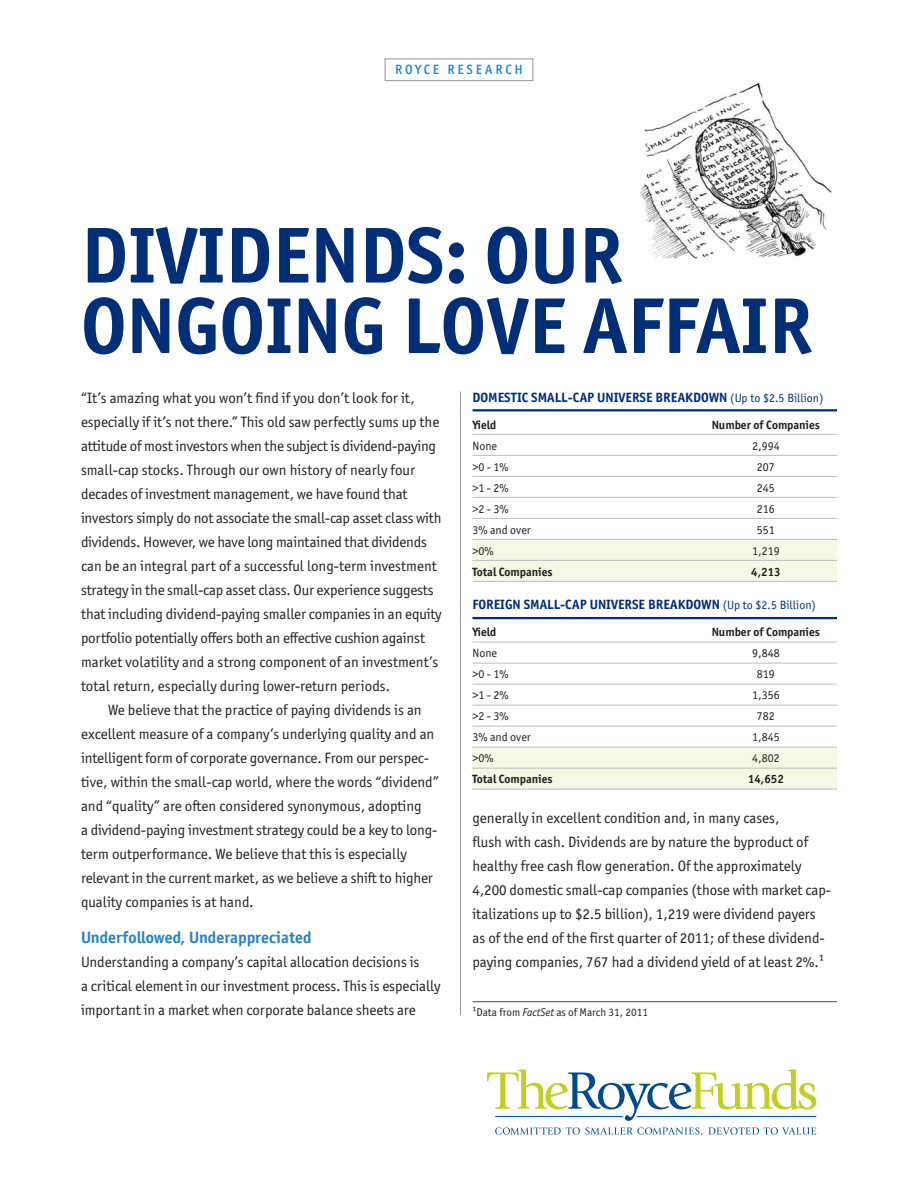
<style>
.page{position:relative;width:918px;height:1188px;background:#fff}
.page>*{position:absolute;margin:0;border:0;box-sizing:border-box;transform-origin:0 0}
.t1{font:700 79.5px/70.5px "Officina Royce ITC Std";color:#002e77}
.t2{font:700 16.5px "Officina Royce ITC Std";color:#2783c5}
.t3{font:15px/24px "Officina Royce ITC Std";letter-spacing:-.005em;color:#231f20}
.t4{font:700 13.5px "Officina Royce ITC Std";color:#002e77}
.t5{font:500 13.5px "Officina Royce ITC Std";letter-spacing:.205em;color:#2783c5}
.t6{font:12px "Officina Royce ITC Std";color:#231f20}
.t7{font:700 12px "Officina Royce ITC Std";color:#231f20}
.t8{font:11.25px "Officina Royce ITC Std";color:#231f20}
.s1{font-weight:400;font-size:12px}
.s2{font-style:italic}
</style>
<div class="page">
<div style="left:472px;top:747px;width:365px;height:41px;background:#f5f8e4"></div>
<div style="left:472px;top:540px;width:365px;height:40px;background:#f5f8e4"></div>
<svg style="left:709px;top:1127px;width:107px;height:8px"></svg>
<svg style="left:495px;top:1127px;width:207px;height:9px"></svg>
<svg style="left:487px;top:1069px;width:329px;height:52px"></svg>
<hr style="left:460px;top:392px;width:1px;height:623px;background:#939598">
<img style="left:640px;top:82px;width:192px;height:177px">
<div style="left:385px;top:58px;width:148px;height:23px;border:1px solid #939598"></div>
<hr style="left:472px;top:409px;width:365px;height:2px;background:#002e77">
<hr style="left:472px;top:434px;width:365px;height:1px;background:#bcbdc0">
<hr style="left:472px;top:455px;width:365px;height:1px;background:#bcbdc0">
<hr style="left:472px;top:476px;width:365px;height:1px;background:#bcbdc0">
<hr style="left:472px;top:497px;width:365px;height:1px;background:#bcbdc0">
<hr style="left:472px;top:518px;width:365px;height:1px;background:#bcbdc0">
<hr style="left:472px;top:539px;width:365px;height:1px;background:#bcbdc0">
<hr style="left:472px;top:560px;width:365px;height:1px;background:#bcbdc0">
<hr style="left:472px;top:581px;width:365px;height:1px;background:#bcbdc0">
<hr style="left:472px;top:617px;width:365px;height:2px;background:#002e77">
<hr style="left:472px;top:642px;width:365px;height:1px;background:#bcbdc0">
<hr style="left:472px;top:663px;width:365px;height:1px;background:#bcbdc0">
<hr style="left:472px;top:684px;width:365px;height:1px;background:#bcbdc0">
<hr style="left:472px;top:705px;width:365px;height:1px;background:#bcbdc0">
<hr style="left:472px;top:726px;width:365px;height:1px;background:#bcbdc0">
<hr style="left:472px;top:747px;width:365px;height:1px;background:#bcbdc0">
<hr style="left:472px;top:768px;width:365px;height:1px;background:#bcbdc0">
<hr style="left:472px;top:789px;width:365px;height:1px;background:#bcbdc0">
<hr style="left:472px;top:1001px;width:365px;height:1px;background:#4b4c4d">
<p class="t5" style="left:395px;top:62px;width:129px">ROYCE RESEARCH</p>
<h1 class="t1" style="left:81px;top:227px;width:733px">DIVIDENDS: OUR<br>ONGOING LOVE AFFAIR</h1>
<p class="t3" style="left:81px;top:387px;width:362px">“It’s amazing what you won’t find if you don’t look for it, especially if it’s not there.” This old saw perfectly sums up the attitude of most investors when the subject is dividend-paying small-cap stocks. Through our own history of nearly four decades of investment management, we have found that investors simply do not associate the small-cap asset class with dividends. However, we have long maintained that dividends can be an integral part of a successful long-term investment strategy in the small-cap asset class. Our experience suggests that including dividend-paying smaller companies in an equity portfolio potentially offers both an effective cushion against market volatility and a strong component of an investment’s total return, especially during lower-return periods.</p>
<p class="t3" style="left:81px;top:699px;width:360px;text-indent:27px">We believe that the practice of paying dividends is an excellent measure of a company’s underlying quality and an intelligent form of corporate governance. From our perspec - tive, within the small-cap world, where the words “dividend” and “quality” are often considered synonymous, adopting<br>a dividend-paying investment strategy could be a key to long&shy;term outperformance. We believe that this is especially relevant in the current market, as we believe a shift to higher quality companies is at hand.</p>
<p class="t2" style="left:81px;top:931px;width:232px">Underfollowed, Underappreciated</p>
<p class="t3" style="left:81px;top:951px;width:361px">Understanding a company’s capital allocation decisions is<br>a critical element in our investment process. This is especially important in a market when corporate balance sheets are</p>
<p class="t4" style="left:472px;top:392px;width:353px">DOMESTIC SMALL-CAP UNIVERSE BREAKDOWN <span class="s1">(Up to $2.5 Billion)</span></p>
<p class="t7" style="left:472px;top:420px;width:26px">Yield</p>
<p class="t7" style="left:712px;top:420px;width:110px">Number of Companies</p>
<p class="t6" style="left:472px;top:441px;width:26px">None</p>
<p class="t6" style="left:752px;top:441px;width:29px">2,994</p>
<p class="t6" style="left:472px;top:462px;width:38px">&gt;0 - 1%</p>
<p class="t6" style="left:757px;top:462px;width:19px">207</p>
<p class="t6" style="left:472px;top:483px;width:38px">&gt;1 - 2%</p>
<p class="t6" style="left:757px;top:483px;width:19px">245</p>
<p class="t6" style="left:472px;top:504px;width:38px">&gt;2 - 3%</p>
<p class="t6" style="left:757px;top:504px;width:19px">216</p>
<p class="t6" style="left:472px;top:525px;width:60px">3% and over</p>
<p class="t6" style="left:757px;top:525px;width:19px">551</p>
<p class="t6" style="left:472px;top:546px;width:23px">&gt;0%</p>
<p class="t6" style="left:752px;top:546px;width:29px">1,219</p>
<p class="t7" style="left:472px;top:567px;width:82px">Total Companies</p>
<p class="t7" style="left:751px;top:567px;width:31px">4,213</p>
<p class="t4" style="left:472px;top:600px;width:345px">FOREIGN SMALL-CAP UNIVERSE BREAKDOWN <span class="s1">(Up to $2.5 Billion)</span></p>
<p class="t7" style="left:472px;top:628px;width:26px">Yield</p>
<p class="t7" style="left:712px;top:628px;width:110px">Number of Companies</p>
<p class="t6" style="left:472px;top:649px;width:26px">None</p>
<p class="t6" style="left:752px;top:649px;width:29px">9,848</p>
<p class="t6" style="left:472px;top:670px;width:38px">&gt;0 - 1%</p>
<p class="t6" style="left:757px;top:670px;width:19px">819</p>
<p class="t6" style="left:472px;top:691px;width:38px">&gt;1 - 2%</p>
<p class="t6" style="left:752px;top:691px;width:29px">1,356</p>
<p class="t6" style="left:472px;top:712px;width:38px">&gt;2 - 3%</p>
<p class="t6" style="left:757px;top:712px;width:19px">782</p>
<p class="t6" style="left:472px;top:733px;width:60px">3% and over</p>
<p class="t6" style="left:752px;top:733px;width:29px">1,845</p>
<p class="t6" style="left:472px;top:754px;width:23px">&gt;0%</p>
<p class="t6" style="left:752px;top:754px;width:29px">4,802</p>
<p class="t7" style="left:472px;top:775px;width:82px">Total Companies</p>
<p class="t7" style="left:748px;top:775px;width:37px">14,652</p>
<p class="t3" style="left:472px;top:807px;width:360px">generally in excellent condition and, in many cases,<br>flush with cash. Dividends are by nature the byproduct of healthy free cash flow generation. Of the approximately 4,200 domestic small-cap companies (those with market cap - i talizations up to $2.5 billion), 1,219 were dividend payers as of the end of the first quarter of 2011; of these dividend&shy;paying companies, 767 had a dividend yield of at least 2%.1</p>
<p class="t8" style="left:472px;top:1008px;width:177px">1Data from <span class="s2">FactSet</span> as of March 31, 2011</p>
</div>
